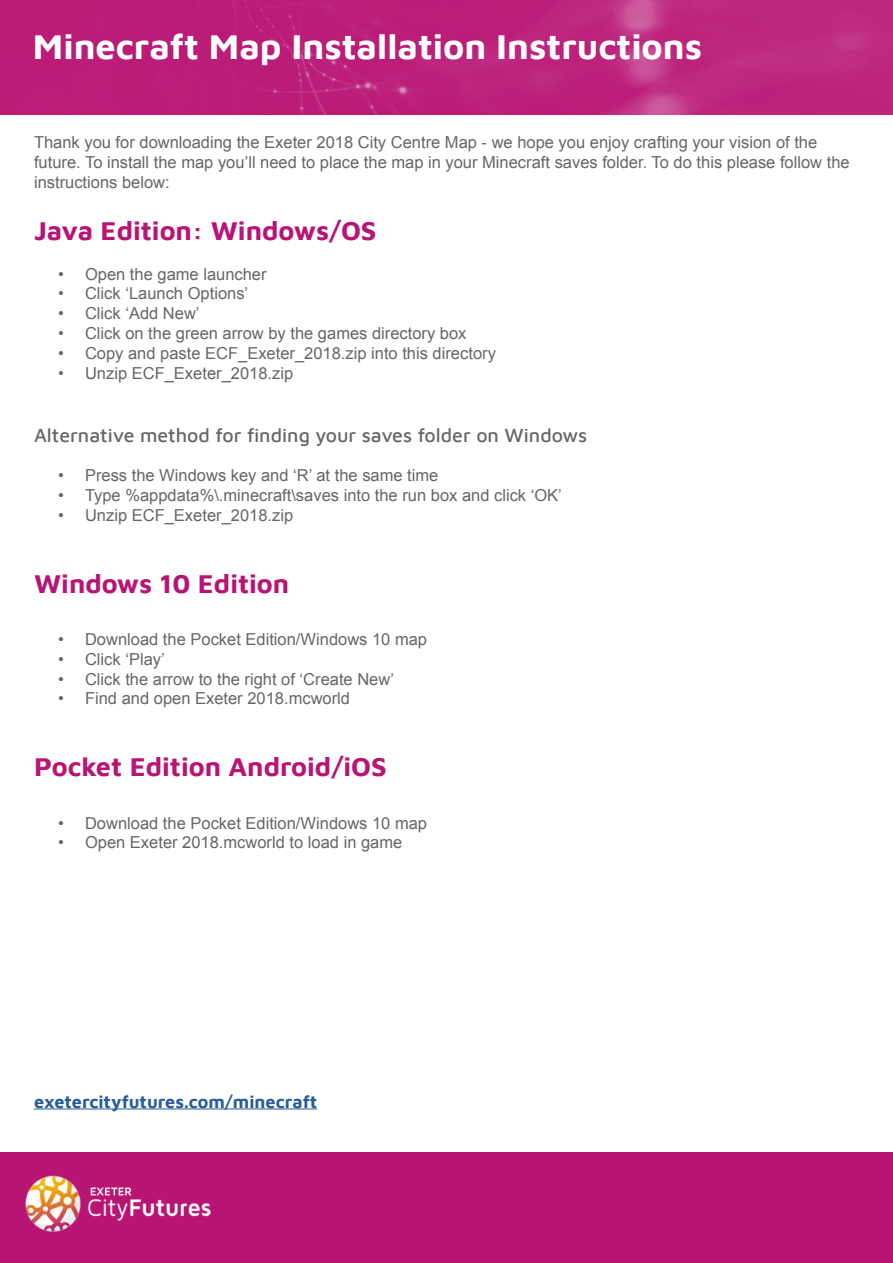
<style>
.page{position:relative;width:893px;height:1263px;background:#fff}
.page>*{position:absolute;margin:0;border:0;box-sizing:border-box;transform-origin:0 0}
.t1{font:700 36px "Maven Pro";color:#fff}
.t2{font:700 27px "Maven Pro";color:#b81474}
.t3{font:500 19.5px "Maven Pro";color:#666}
.t4{font:700 18px "Maven Pro";color:#275b9b}
.t5{font:16.5px/19.8px "Arial";color:#666}
</style>
<div class="page">
<div style="left:0;top:1152px;width:893px;height:111px;background:#b81474"></div>
<img style="left:0;top:0;width:893px;height:115px">
<img style="left:15px;top:1168px;width:207px;height:71px">
<hr style="left:34px;top:1108px;width:283px;height:1px;background:#275b9b">
<h1 class="t1" style="left:33px;top:21px;width:671px">Minecraft Map Installation Instructions</h1>
<p class="t5" style="left:34px;top:133px;width:817px">Thank you for downloading the Exeter 2018 City Centre Map - we hope you enjoy crafting your vision of the future. To install the map you’ll need to place the map in your Minecraft saves folder. To do this please follow the instructions below:</p>
<h2 class="t2" style="left:34px;top:211px;width:344px">Java Edition: Windows/OS</h2>
<p class="t5" style="left:58px;top:264px;width:210px">• Open the game launcher</p>
<p class="t5" style="left:58px;top:284px;width:192px">• Click ‘Launch Options’</p>
<p class="t5" style="left:58px;top:304px;width:143px">• Click ‘Add New’</p>
<p class="t5" style="left:58px;top:323px;width:410px">• Click on the green arrow by the games directory box</p>
<p class="t5" style="left:58px;top:343px;width:439px">• Copy and paste ECF_Exeter_2018.zip into this directory</p>
<p class="t5" style="left:58px;top:363px;width:237px">• Unzip ECF_Exeter_2018.zip</p>
<p class="t3" style="left:34px;top:421px;width:555px">Alternative method for finding your saves folder on Windows</p>
<p class="t5" style="left:58px;top:466px;width:382px">• Press the Windows key and ‘R’ at the same time</p>
<p class="t5" style="left:58px;top:485px;width:505px">• Type %appdata%\.minecraft\saves into the run box and click ‘OK’</p>
<p class="t5" style="left:58px;top:505px;width:237px">• Unzip ECF_Exeter_2018.zip</p>
<h2 class="t2" style="left:34px;top:564px;width:257px">Windows 10 Edition</h2>
<p class="t5" style="left:58px;top:629px;width:371px">• Download the Pocket Edition/Windows 10 map</p>
<p class="t5" style="left:58px;top:649px;width:108px">• Click ‘Play’</p>
<p class="t5" style="left:58px;top:669px;width:338px">• Click the arrow to the right of ‘Create New’</p>
<p class="t5" style="left:58px;top:689px;width:294px">• Find and open Exeter 2018.mcworld</p>
<h2 class="t2" style="left:34px;top:748px;width:354px">Pocket Edition Android/iOS</h2>
<p class="t5" style="left:58px;top:813px;width:371px">• Download the Pocket Edition/Windows 10 map</p>
<p class="t5" style="left:58px;top:833px;width:346px">• Open Exeter 2018.mcworld to load in game</p>
<p class="t4" style="left:34px;top:1088px;width:285px">exetercityfutures.com/minecraft</p>
</div>
